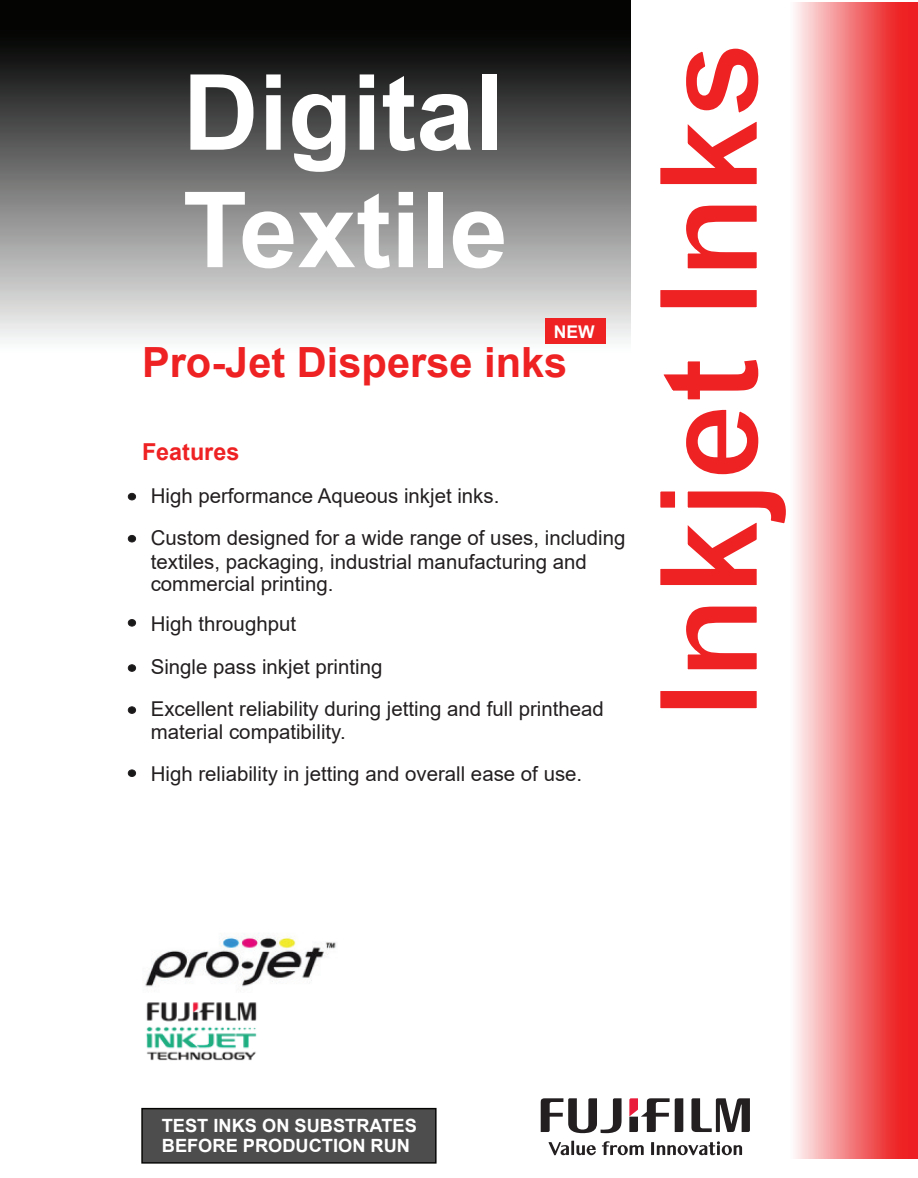
<style>
.page{position:relative;width:918px;height:1178px;background:#fff}
.page>*{position:absolute;margin:0;border:0;box-sizing:border-box;transform-origin:0 0}
.t1{font:700 138.6px "Arial";color:#ee2123}
.t2{font:700 105px/117.3px "Arial";color:#fff}
.t3{font:700 41.55px "Arial";color:#ee2123}
.t4{font:700 23.4px "Arial";color:#ee2123}
.t5{font:20.4px/42.8px "Arial";color:#231f20}
.t6{font:700 18.3px/20.4px "Arial";color:#fff}
.t7{font:700 17.55px "Arial";color:#fff}
</style>
<div class="page">
<img style="left:146px;top:1002px;width:111px;height:59px">
<img style="left:0;top:0;width:630px;height:344px">
<img style="left:795px;top:2px;width:123px;height:1156px">
<div style="left:141px;top:1107px;width:296px;height:56px;background:#4d4d4d;border:1px solid #050504"></div>
<img style="left:145px;top:933px;width:191px;height:54px">
<div style="left:128px;top:493px;width:8px;height:7px;background:#181818;border-radius:50%"></div>
<div style="left:128px;top:493px;width:8px;height:7px;border:1px solid #231f20;border-radius:50%"></div>
<div style="left:128px;top:535px;width:8px;height:7px;background:#181818;border-radius:50%"></div>
<div style="left:128px;top:535px;width:8px;height:7px;border:1px solid #231f20;border-radius:50%"></div>
<div style="left:128px;top:619px;width:8px;height:7px;background:#181818;border-radius:50%"></div>
<div style="left:128px;top:619px;width:8px;height:7px;border:1px solid #231f20;border-radius:50%"></div>
<div style="left:128px;top:664px;width:8px;height:7px;background:#181818;border-radius:50%"></div>
<div style="left:128px;top:664px;width:8px;height:7px;border:1px solid #231f20;border-radius:50%"></div>
<div style="left:128px;top:706px;width:8px;height:7px;background:#181818;border-radius:50%"></div>
<div style="left:128px;top:706px;width:8px;height:7px;border:1px solid #231f20;border-radius:50%"></div>
<div style="left:128px;top:769px;width:8px;height:7px;background:#181818;border-radius:50%"></div>
<div style="left:128px;top:769px;width:8px;height:7px;border:1px solid #231f20;border-radius:50%"></div>
<div style="left:545px;top:318px;width:60px;height:26px;background:#ee2123"></div>
<svg style="left:691px;top:1098px;width:59px;height:33px"></svg>
<svg style="left:541px;top:1098px;width:81px;height:35px"></svg>
<svg style="left:629px;top:1098px;width:54px;height:33px"></svg>
<svg style="left:548px;top:1140px;width:48px;height:14px"></svg>
<svg style="left:602px;top:1141px;width:42px;height:13px"></svg>
<svg style="left:651px;top:1141px;width:91px;height:13px"></svg>
<h2 class="t2" style="left:183px;top:55px;width:327px">Digital<br>Textile</h2>
<p class="t7" style="left:554px;top:319px;width:42px">NEW</p>
<h3 class="t3" style="left:142px;top:332px;width:427px">Pro-Jet Disperse inks</h3>
<p class="t4" style="left:142px;top:435px;width:99px">Features</p>
<p class="t5" style="left:151px;top:474px;width:476px">High performance Aqueous inkjet inks.<br>Custom designed for a wide range of uses, including</p>
<p class="t5" style="left:151px;top:550px;width:438px;line-height:22.5px">textiles, packaging, industrial manufacturing and commercial printing.</p>
<p class="t5" style="left:151px;top:602px;width:455px">High throughput<br>Single pass inkjet printing<br>Excellent reliability during jetting and full printhead</p>
<p class="t5" style="left:151px;top:710px;width:433px;line-height:41.7px">material compatibility.<br>High reliability in jetting and overall ease of use.</p>
<h1 class="t1" style="left:612px;top:719px;width:680px;rotate:-90deg">nI kjet Inks</h1>
<p class="t6" style="left:162px;top:1115px;width:257px">TEST INKS ON SUBSTRATES<br>BEFORE PRODUCTION RUN</p>
</div>
